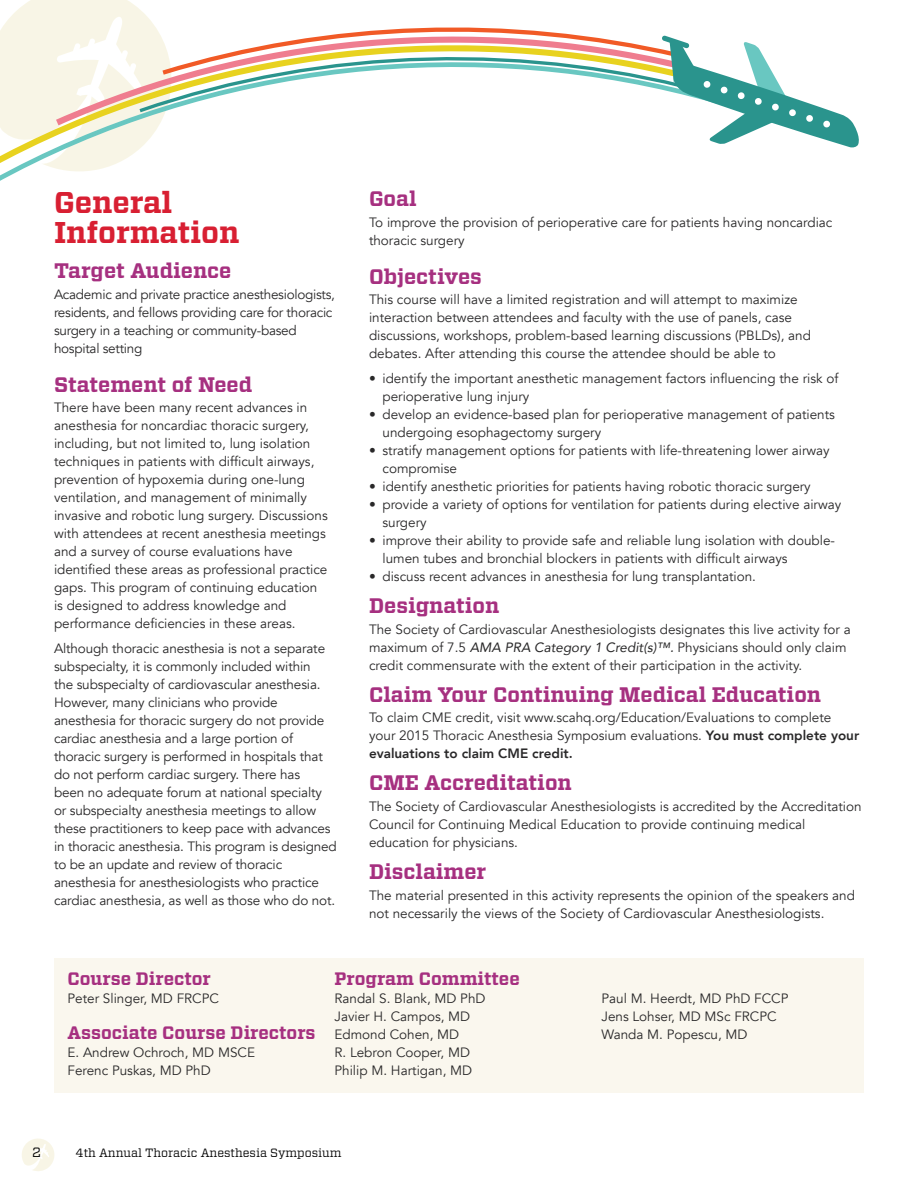
<style>
.page{position:relative;width:918px;height:1188px;background:#fff}
.page>*{position:absolute;margin:0;border:0;box-sizing:border-box;transform-origin:0 0}
.t1{font:700 30px/30px "Vitesse";color:#d81f32}
.t2{font:700 21px "Vitesse";color:#a63080}
.t3{font:700 18px "Vitesse";color:#a63080}
.t4{font:13.5px/18px "Avenir";color:#292829}
.t5{font:13.5px/18px "Avenir";letter-spacing:-.02em;color:#292829}
.t6{font:13.5px "Vitesse";color:#000}
.t7{font:12px "Vitesse";color:#000}
.s1{font-style:italic}
.s2{font-weight:800}
</style>
<div class="page">
<svg style="left:22px;top:1138px;width:33px;height:33px"></svg>
<svg style="left:0;top:0;width:859px;height:178px"></svg>
<div style="left:54px;top:958px;width:810px;height:135px;background:#faf7ee"></div>
<h1 class="t1" style="left:54px;top:188px;width:187px">General<br>Information</h1>
<h2 class="t2" style="left:54px;top:257px;width:179px">Target Audience</h2>
<p class="t5" style="left:54px;top:285px;width:283px">Academic and private practice anesthesiologists, residents, and fellows providing care for thoracic surgery in a teaching or community-based hospital setting</p>
<h2 class="t2" style="left:54px;top:370px;width:200px">Statement of Need</h2>
<p class="t4" style="left:54px;top:399px;width:275px">There have been many recent advances in anesthesia for noncardiac thoracic surgery, including, but not limited to, lung isolation techniques in patients with difficult airways, prevention of hypoxemia during one-lung ventilation, and management of minimally invasive and robotic lung surgery. Discussions with attendees at recent anesthesia meetings and a survey of course evaluations have identified these areas as professional practice gaps. This program of continuing education is designed to address knowledge and performance deficiencies in these areas.</p>
<p class="t4" style="left:54px;top:640px;width:284px">Although thoracic anesthesia is not a separate subspecialty, it is commonly included within<br>the subspecialty of cardiovascular anesthesia.<br>However, many clinicians who provide anesthesia for thoracic surgery do not provide cardiac anesthesia and a large portion of thoracic surgery is performed in hospitals that do not perform cardiac surgery. There has<br>been no adequate forum at national specialty or subspecialty anesthesia meetings to allow these practitioners to keep pace with advances in thoracic anesthesia. This program is designed to be an update and review of thoracic anesthesia for anesthesiologists who practice cardiac anesthesia, as well as those who do not.</p>
<h2 class="t2" style="left:369px;top:185px;width:49px">Goal</h2>
<p class="t4" style="left:369px;top:214px;width:465px">To improve the provision of perioperative care for patients having noncardiac thoracic surgery</p>
<h2 class="t2" style="left:369px;top:262px;width:114px">Objectives</h2>
<p class="t4" style="left:369px;top:291px;width:444px">This course will have a limited registration and will attempt to maximize interaction between attendees and faculty with the use of panels, case discussions, workshops, problem-based learning discussions (PBLDs), and debates. After attending this course the attendee should be able to</p>
<p class="t4" style="left:382px;top:370px;width:457px;text-indent:-14px">• identify the important anesthetic management factors influencing the risk of perioperative lung injury</p>
<p class="t4" style="left:382px;top:406px;width:454px;text-indent:-14px">• develop an evidence-based plan for perioperative management of patients undergoing esophagectomy surgery</p>
<p class="t4" style="left:382px;top:442px;width:449px;text-indent:-14px">• stratify management options for patients with life-threatening lower airway compromise</p>
<p class="t4" style="left:369px;top:478px;width:443px">• identify anesthetic priorities for patients having robotic thoracic surgery</p>
<p class="t4" style="left:382px;top:496px;width:460px;text-indent:-14px">• provide a variety of options for ventilation for patients during elective airway surgery</p>
<p class="t4" style="left:382px;top:532px;width:454px;text-indent:-14px">• improve their ability to provide safe and reliable lung isolation with double&shy;lumen tubes and bronchial blockers in patients with difficult airways</p>
<p class="t4" style="left:369px;top:568px;width:389px">• discuss recent advances in anesthesia for lung transplantation.</p>
<h2 class="t2" style="left:369px;top:592px;width:132px">Designation</h2>
<p class="t4" style="left:369px;top:620px;width:483px">The Society of Cardiovascular Anesthesiologists designates this live activity for a maximum of 7.5 <span class="s1">AMA PRA Category 1 Credit(s)™.</span> Physicians should only claim credit commensurate with the extent of their participation in the activity.</p>
<h2 class="t2" style="left:369px;top:680px;width:454px">Claim Your Continuing Medical Education</h2>
<p class="t4" style="left:369px;top:709px;width:492px">To claim CME credit, visit www.scahq.org/Education/Evaluations to complete your 2015 Thoracic Anesthesia Symposium evaluations. <span class="s2">You must complete your evaluations to claim CME credit.</span></p>
<h2 class="t2" style="left:369px;top:769px;width:204px">CME Accreditation</h2>
<p class="t4" style="left:369px;top:798px;width:494px">The Society of Cardiovascular Anesthesiologists is accredited by the Accreditation<br>Council for Continuing Medical Education to provide continuing medical education for physicians.</p>
<h2 class="t2" style="left:369px;top:858px;width:119px">Disclaimer</h2>
<p class="t4" style="left:369px;top:886px;width:487px">The material presented in this activity represents the opinion of the speakers and not necessarily the views of the Society of Cardiovascular Anesthesiologists.</p>
<h3 class="t3" style="left:68px;top:967px;width:145px">Course Director</h3>
<p class="t4" style="left:68px;top:990px;width:153px">Peter Slinger, MD FRCPC</p>
<h3 class="t3" style="left:68px;top:1020px;width:250px">Associate Course Directors</h3>
<p class="t4" style="left:68px;top:1043px;width:189px">E. Andrew Ochroch, MD MSCE<br>Ferenc Puskas, MD PhD</p>
<h3 class="t3" style="left:334px;top:967px;width:187px">Program Committee</h3>
<p class="t4" style="left:334px;top:990px;width:153px">Randal S. Blank, MD PhD<br>Javier H. Campos, MD<br>Edmond Cohen, MD<br>R. Lebron Cooper, MD<br>Philip M. Hartigan, MD</p>
<p class="t4" style="left:602px;top:990px;width:189px">Paul M. Heerdt, MD PhD FCCP<br>Jens Lohser, MD MSc FRCPC<br>Wanda M. Popescu, MD</p>
<p class="t6" style="left:32px;top:1143px;width:10px">2</p>
<p class="t7" style="left:76px;top:1145px;width:267px">4th Annual Thoracic Anesthesia Symposium</p>
</div>
